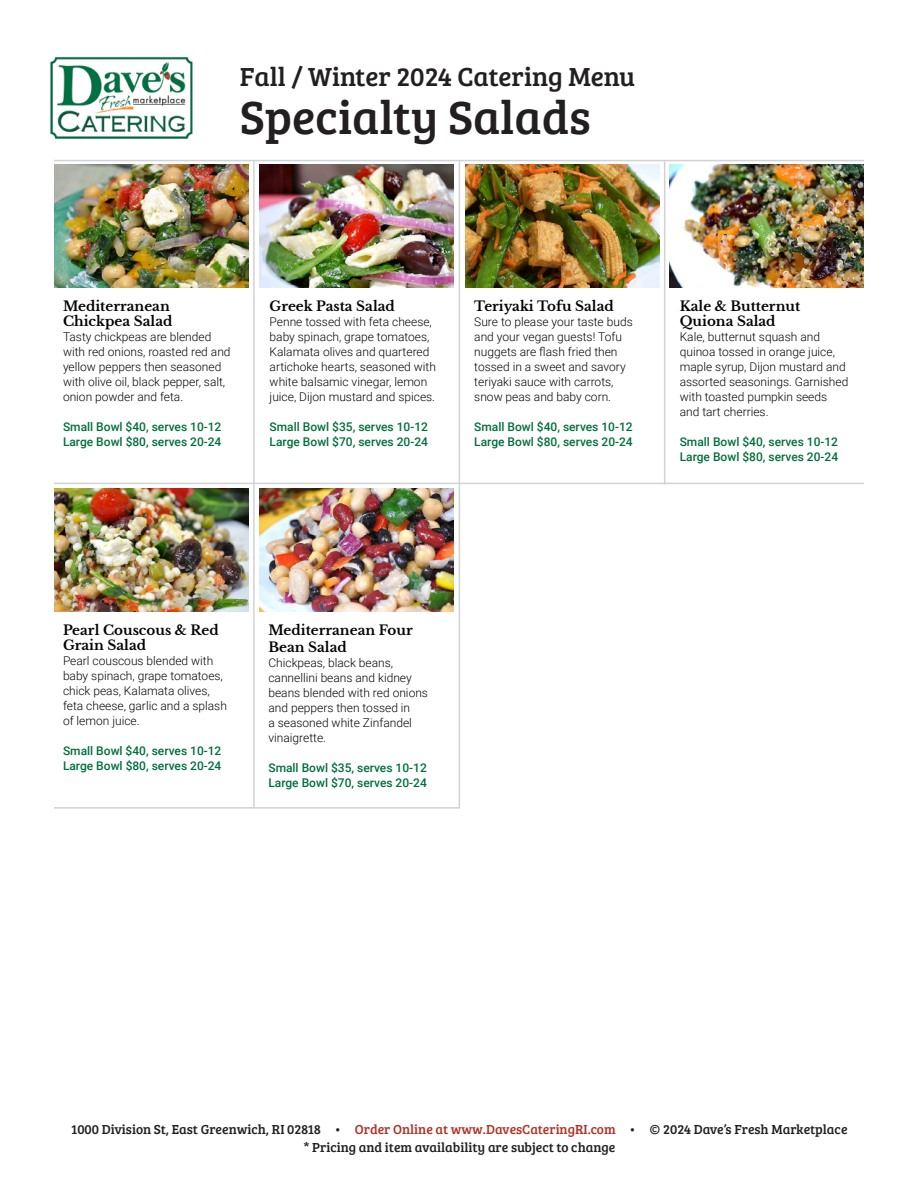
<style>
.page{position:relative;width:918px;height:1188px;background:#fff}
.page>*{position:absolute;margin:0;border:0;box-sizing:border-box;transform-origin:0 0}
.t1{font:48px "Bree Serif";color:#231f20}
.t2{font:27px "Bree Serif";color:#231f20}
.t3{font:13.5px "Bree Serif";color:#231f20}
.t4{font:700 13.5px/15px "Libre Baskerville";color:#040503}
.t5{font:300 12px/15px "Roboto";color:#040503}
.t6{font:500 12px "Roboto";color:#006f3c}
.s1{color:#b23226}
</style>
<div class="page">
<img style="left:54px;top:488px;width:194px;height:123px">
<img style="left:670px;top:164px;width:194px;height:124px">
<img style="left:259px;top:488px;width:195px;height:123px">
<img style="left:465px;top:164px;width:195px;height:124px">
<img style="left:259px;top:164px;width:195px;height:124px">
<img style="left:54px;top:164px;width:194px;height:124px">
<img style="left:50px;top:56px;width:143px;height:83px">
<hr style="left:54px;top:160px;width:810px;height:1px;background:#d1d2d4">
<hr style="left:54px;top:483px;width:810px;height:1px;background:#d1d2d4">
<hr style="left:54px;top:807px;width:406px;height:2px;background:#d1d2d4">
<hr style="left:253px;top:161px;width:2px;height:647px;background:#d1d2d4">
<hr style="left:459px;top:161px;width:1px;height:647px;background:#d1d2d4">
<hr style="left:664px;top:161px;width:1px;height:324px;background:#d1d2d4">
<p class="t2" style="left:240px;top:57px;width:397px">Fall / Winter 2024 Catering Menu</p>
<p class="t1" style="left:240px;top:82px;width:352px">Specialty Salads</p>
<p class="t4" style="left:63px;top:299px;width:111px">Mediterranean<br>Chickpea Salad</p>
<p class="t5" style="left:63px;top:329px;width:169px">Tasty chickpeas are blended with red onions, roasted red and yellow peppers then seasoned with olive oil, black pepper, salt, onion powder and feta.</p>
<p class="t6" style="left:63px;top:419px;width:160px">Small Bowl $40, serves 10-12</p>
<p class="t6" style="left:63px;top:434px;width:160px">Large Bowl $80, serves 20-24</p>
<p class="t4" style="left:270px;top:299px;width:127px">Greek Pasta Salad</p>
<p class="t5" style="left:270px;top:314px;width:168px">Penne tossed with feta cheese, baby spinach, grape tomatoes,<br>Kalamata olives and quartered artichoke hearts, seasoned with white balsamic vinegar, lemon juice, Dijon mustard and spices.</p>
<p class="t6" style="left:270px;top:419px;width:160px">Small Bowl $35, serves 10-12</p>
<p class="t6" style="left:270px;top:434px;width:160px">Large Bowl $70, serves 20-24</p>
<p class="t4" style="left:474px;top:299px;width:141px">Teriyaki Tofu Salad</p>
<p class="t5" style="left:474px;top:314px;width:160px">Sure to please your taste buds and your vegan guests! Tofu nuggets are flash fried then tossed in a sweet and savory teriyaki sauce with carrots, snow peas and baby corn.</p>
<p class="t6" style="left:474px;top:419px;width:160px">Small Bowl $40, serves 10-12</p>
<p class="t6" style="left:474px;top:434px;width:160px">Large Bowl $80, serves 20-24</p>
<p class="t4" style="left:680px;top:299px;width:122px">Kale &amp; Butternut<br>Quiona Salad</p>
<p class="t5" style="left:680px;top:329px;width:170px">Kale, butternut squash and quinoa tossed in orange juice, maple syrup, Dijon mustard and assorted seasonings. Garnished with toasted pumpkin seeds and tart cherries.</p>
<p class="t6" style="left:680px;top:434px;width:160px">Small Bowl $40, serves 10-12</p>
<p class="t6" style="left:680px;top:449px;width:160px">Large Bowl $80, serves 20-24</p>
<p class="t4" style="left:63px;top:623px;width:157px">Pearl Couscous &amp; Red<br>Grain Salad</p>
<p class="t5" style="left:63px;top:653px;width:165px">Pearl couscous blended with baby spinach, grape tomatoes, chick peas, Kalamata olives, feta cheese, garlic and a splash of lemon juice.</p>
<p class="t6" style="left:63px;top:742px;width:160px">Small Bowl $40, serves 10-12</p>
<p class="t6" style="left:63px;top:757px;width:160px">Large Bowl $80, serves 20-24</p>
<p class="t4" style="left:268px;top:622px;width:146px;line-height:16.2px">Mediterranean Four<br>Bean Salad</p>
<p class="t5" style="left:268px;top:654px;width:161px">Chickpeas, black beans, cannellini beans and kidney beans blended with red onions and peppers then tossed in<br>a seasoned white Zinfandel vinaigrette.</p>
<p class="t6" style="left:268px;top:759px;width:160px">Small Bowl $35, serves 10-12</p>
<p class="t6" style="left:268px;top:774px;width:160px">Large Bowl $70, serves 20-24</p>
<p class="t3" style="left:71px;top:1119px;width:778px">1000 Division St, East Greenwich, RI 02818 • <span class="s1">Order Online at www.DavesCateringRI.com</span> • © 2024 Dave’s Fresh Marketplace</p>
<p class="t3" style="left:303px;top:1137px;width:314px">* Pricing and item availability are subject to change</p>
</div>
